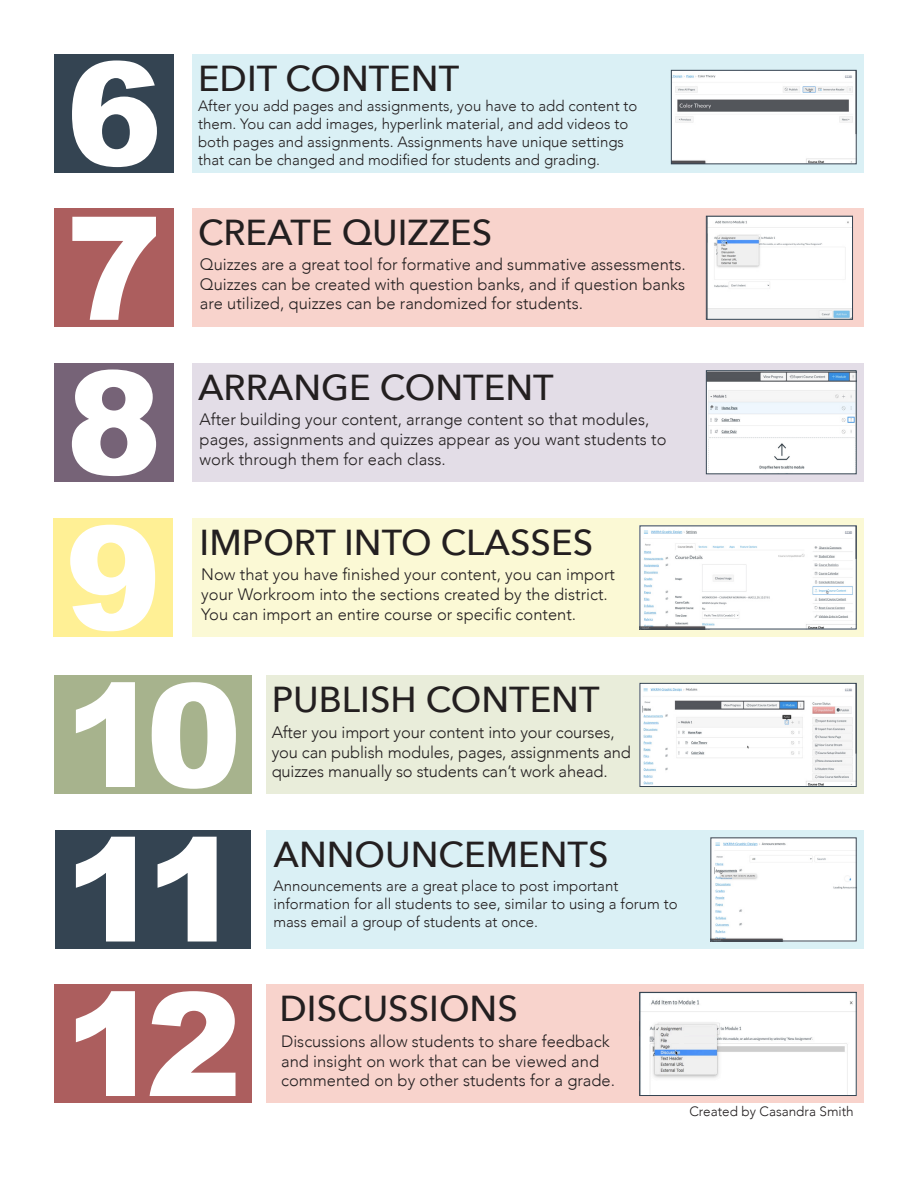
<style>
.page{position:relative;width:918px;height:1188px;background:#fff}
.page>*{position:absolute;margin:0;border:0;box-sizing:border-box;transform-origin:0 0}
.t1{font:900 144px "Arial";color:#fff}
.t2{font:500 36px "Avenir Next";color:#231f20}
.t3{font:300 16.5px/19.8px "Avenir";color:#231f20}
.t4{font:300 15px/18px "Avenir";color:#231f20}
.t5{font:300 13.5px "Avenir";color:#231f20}
</style>
<div class="page">
<div style="left:54px;top:208px;width:120px;height:119px;background:#ac5e5e"></div>
<div style="left:192px;top:208px;width:672px;height:119px;background:#f8d3cc"></div>
<div style="left:54px;top:54px;width:120px;height:118px;background:#344452"></div>
<div style="left:192px;top:54px;width:672px;height:118px;background:#daf0f5"></div>
<img style="left:673px;top:72px;width:182px;height:90px">
<div style="left:671px;top:70px;width:186px;height:94px;border:1px solid #344452"></div>
<img style="left:708px;top:218px;width:143px;height:100px">
<div style="left:706px;top:216px;width:147px;height:104px;border:1px solid #344452"></div>
<div style="left:54px;top:363px;width:120px;height:119px;background:#766377"></div>
<div style="left:54px;top:676px;width:198px;height:118px;background:#a7b38d"></div>
<div style="left:54px;top:985px;width:198px;height:118px;background:#ac5e5e"></div>
<div style="left:53px;top:518px;width:120px;height:119px;background:#fff095"></div>
<div style="left:55px;top:830px;width:196px;height:119px;background:#344452"></div>
<div style="left:192px;top:363px;width:672px;height:119px;background:#e3dde7"></div>
<div style="left:266px;top:676px;width:598px;height:118px;background:#e9edda"></div>
<div style="left:192px;top:518px;width:672px;height:119px;background:#fbf9d5"></div>
<div style="left:266px;top:830px;width:598px;height:119px;background:#daf0f5"></div>
<div style="left:266px;top:985px;width:598px;height:118px;background:#f8d3cc"></div>
<img style="left:708px;top:372px;width:147px;height:100px">
<div style="left:706px;top:370px;width:151px;height:104px;border:1px solid #344452"></div>
<img style="left:641px;top:685px;width:214px;height:100px">
<div style="left:639px;top:683px;width:218px;height:104px;border:1px solid #344452"></div>
<img style="left:641px;top:527px;width:214px;height:101px">
<div style="left:639px;top:525px;width:218px;height:105px;border:1px solid #344452"></div>
<img style="left:712px;top:839px;width:143px;height:100px">
<div style="left:710px;top:837px;width:147px;height:104px;border:1px solid #344452"></div>
<img style="left:641px;top:994px;width:214px;height:100px">
<div style="left:639px;top:992px;width:218px;height:104px;border:1px solid #344452"></div>
<p class="t1" style="left:66px;top:9px;width:98px">6</p>
<p class="t2" style="left:198px;top:48px;width:263px">EDIT CONTENT</p>
<p class="t4" style="left:198px;top:97px;width:441px">After you add pages and assignments, you have to add content to them. You can add images, hyperlink material, and add videos to both pages and assignments. Assignments have unique settings that can be changed and modified for students and grading.</p>
<p class="t1" style="left:66px;top:164px;width:98px">7</p>
<p class="t2" style="left:198px;top:201px;width:296px">CREATE QUIZZES</p>
<p class="t3" style="left:200px;top:254px;width:487px;text-align:justify">Quizzes are a great tool for formative and summative assessments.<br>Quizzes can be created with question banks, and if question banks are utilized, quizzes can be randomized for students.</p>
<p class="t1" style="left:66px;top:318px;width:98px">8</p>
<p class="t1" style="left:65px;top:474px;width:98px">9</p>
<p class="t2" style="left:198px;top:357px;width:357px">ARRANGE CONTENT</p>
<p class="t3" style="left:200px;top:410px;width:468px">After building your content, arrange content so that modules, pages, assignments and quizzes appear as you want students to work through them for each class.</p>
<p class="t2" style="left:200px;top:512px;width:395px">IMPORT INTO CLASSES</p>
<p class="t3" style="left:201px;top:565px;width:415px">Now that you have finished your content, you can import your Workroom into the sections created by the district.<br>You can import an entire course or specific content.</p>
<p class="t1" style="left:64px;top:631px;width:179px">10</p>
<p class="t1" style="left:64px;top:786px;width:179px">11</p>
<p class="t1" style="left:64px;top:940px;width:179px">12</p>
<p class="t2" style="left:272px;top:669px;width:329px">PUBLISH CONTENT</p>
<p class="t3" style="left:272px;top:722px;width:361px">After you import your content into your courses, you can publish modules, pages, assignments and quizzes manually so students can’t work ahead.</p>
<p class="t2" style="left:273px;top:824px;width:337px">ANNOUNCEMENTS</p>
<p class="t4" style="left:273px;top:877px;width:406px">Announcements are a great place to post important information for all students to see, similar to using a forum to mass email a group of students at once.</p>
<p class="t2" style="left:280px;top:978px;width:240px">DISCUSSIONS</p>
<p class="t3" style="left:281px;top:1031px;width:335px">Discussions allow students to share feedback and insight on work that can be viewed and commented on by other students for a grade.</p>
<p class="t5" style="left:689px;top:1103px;width:166px">Created by Casandra Smith</p>
</div>
